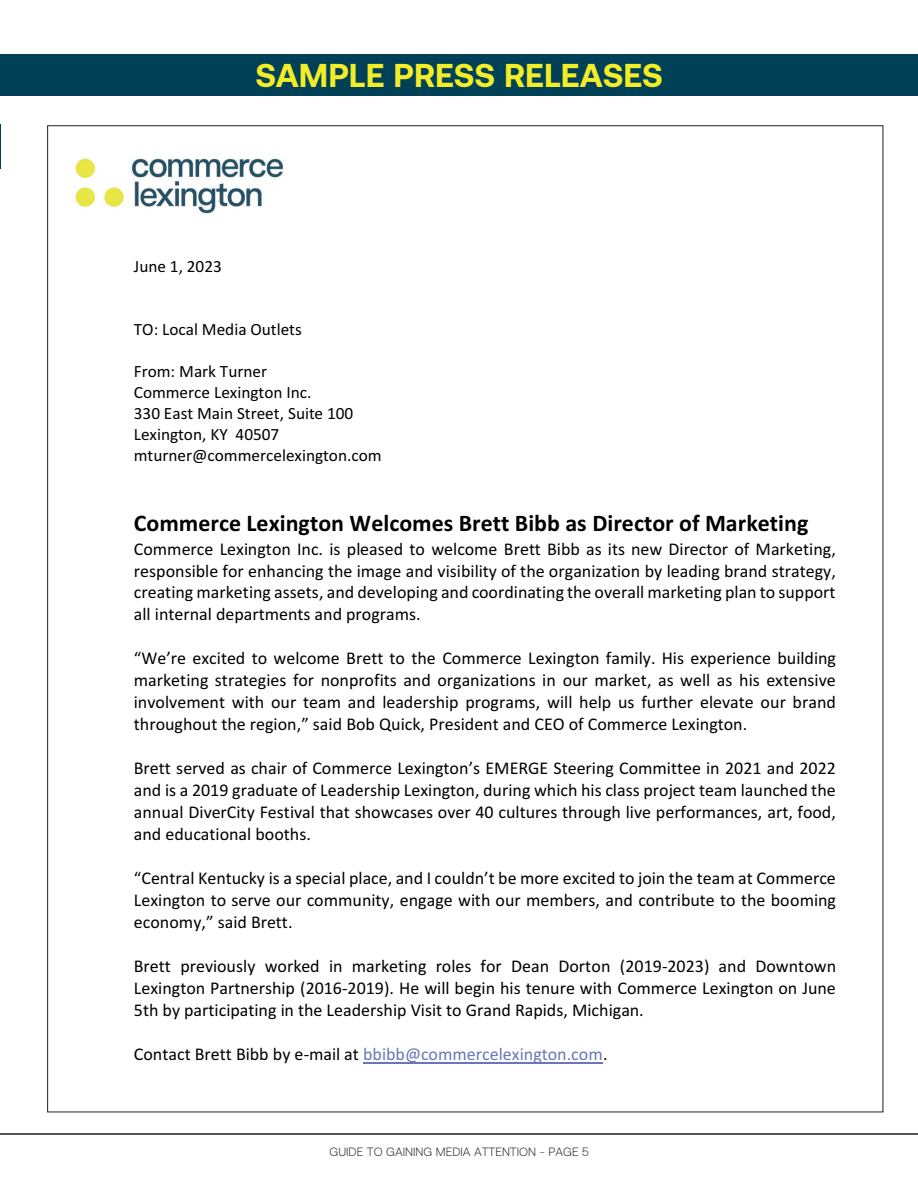
<style>
.page{position:relative;width:918px;height:1188px;background:#fff}
.page>*{position:absolute;margin:0;border:0;box-sizing:border-box;transform-origin:0 0}
.t1{font:700 33px "Aeonik";color:#f3ec28}
.t2{font:700 24px "Calibri";color:#000}
.t3{font:18px/21.9px "Calibri";color:#000;text-align:justify}
.t4{font:17.25px/21px "Calibri";color:#000}
.t5{font:300 12px "Aeonik";color:#231f20}
.s1{color:#6976b9}
</style>
<div class="page">
<hr style="left:0;top:1133px;width:918px;height:2px;background:#231f20">
<div style="left:0;top:54px;width:918px;height:42px;background:#004157"></div>
<img style="left:75px;top:158px;width:528px;height:906px">
<hr style="left:363px;top:1062px;width:240px;height:1px;background:#6976b9">
<p class="t1" style="left:255px;top:64px;width:409px">SAMPLE PRESS RELEASES</p>
<p class="t4" style="left:134px;top:257px;width:90px">June 1, 2023</p>
<p class="t4" style="left:134px;top:320px;width:170px">TO: Local Media Outlets</p>
<p class="t4" style="left:134px;top:362px;width:249px">From: Mark Turner<br>Commerce Lexington Inc.<br>330 East Main Street, Suite 100<br>Lexington, KY 40507 mturner@commercelexington.com</p>
<p class="t2" style="left:134px;top:515px;width:676px">Commerce Lexington Welcomes Brett Bibb as Director of Marketing</p>
<p class="t3" style="left:134px;top:539px;width:704px">Commerce Lexington Inc. is pleased to welcome Brett Bibb as its new Director of Marketing, responsible for enhancing the image and visibility of the organization by leading brand strategy, creating marketing assets, and developing and coordinating the overall marketing plan to support all internal departments and programs.</p>
<p class="t3" style="left:134px;top:649px;width:704px">“We’re excited to welcome Brett to the Commerce Lexington family. His experience building marketing strategies for nonprofits and organizations in our market, as well as his extensive involvement with our team and leadership programs, will help us further elevate our brand throughout the region,” said Bob Quick, President and CEO of Commerce Lexington.</p>
<p class="t3" style="left:134px;top:759px;width:704px">Brett served as chair of Commerce Lexington’s EMERGE Steering Committee in 2021 and 2022 and is a 2019 graduate of Leadership Lexington, during which his class project team launched the annual DiverCity Festival that showcases over 40 cultures through live performances, art, food, and educational booths.</p>
<p class="t3" style="left:134px;top:869px;width:704px">“Central Kentucky is a special place, and I couldn’t be more excited to join the team at Commerce Lexington to serve our community, engage with our members, and contribute to the booming economy,” said Brett.</p>
<p class="t3" style="left:134px;top:956px;width:704px">Brett previously worked in marketing roles for Dean Dorton (2019-2023) and Downtown Lexington Partnership (2016-2019). He will begin his tenure with Commerce Lexington on June 5th by participating in the Leadership Visit to Grand Rapids, Michigan.</p>
<p class="t3" style="left:134px;top:1044px;width:475px">Contact Brett Bibb by e-mail at <span class="s1">bbibb@commercelexington.com</span>.</p>
<p class="t5" style="left:330px;top:1145px;width:261px">GUIDE TO GAINING MEDIA ATTENTION - PAGE 5</p>
</div>
